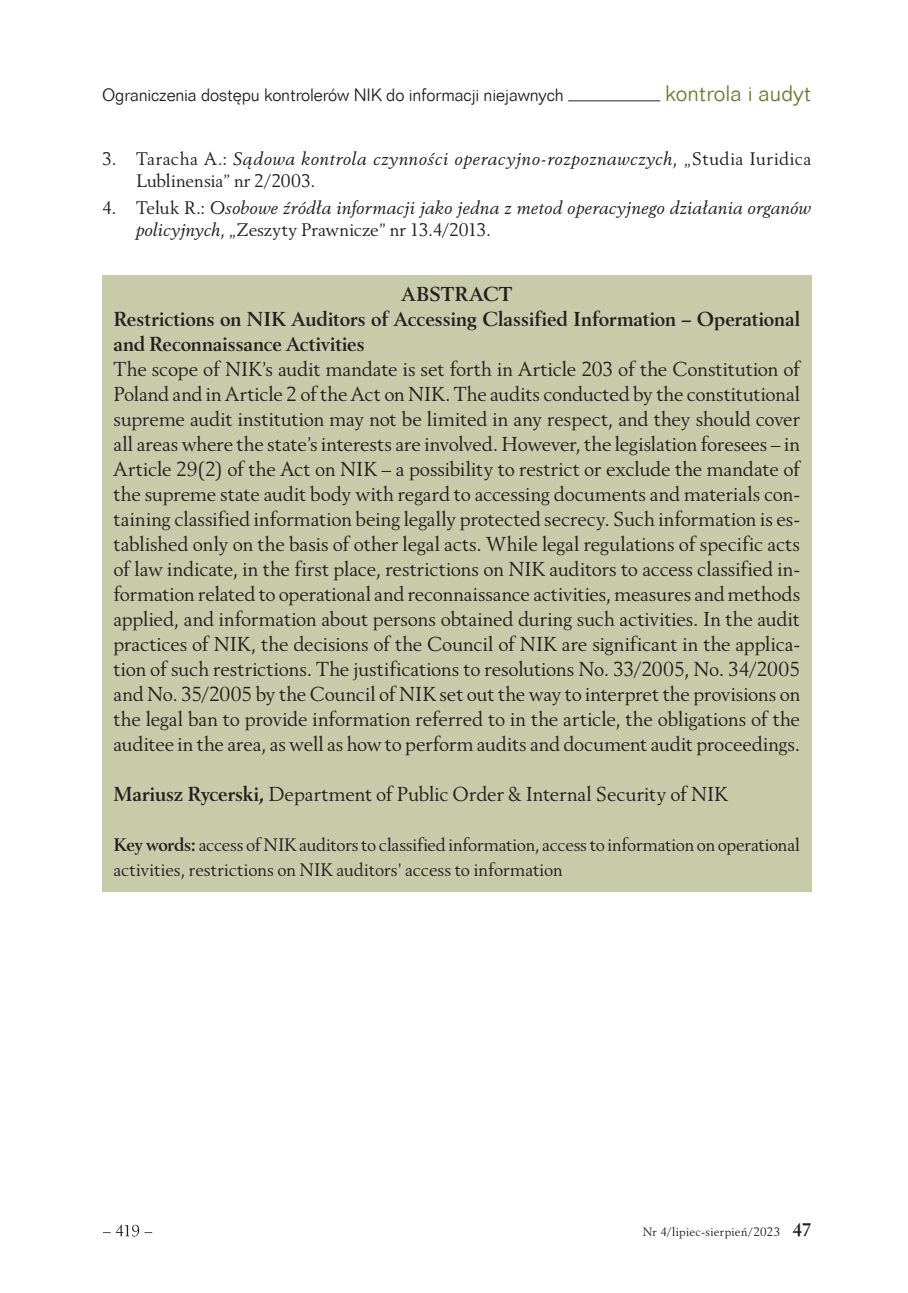
<style>
.page{position:relative;width:908px;height:1293px;background:#fff}
.page>*{position:absolute;margin:0;border:0;box-sizing:border-box;transform-origin:0 0}
.t1{font:300 21.8px "Folio TL";color:#727a34}
.t2{font:20px/25px "Revival 565 BT";letter-spacing:-.005em;color:#231f20;text-align:justify}
.t3{font:700 20px/25px "Revival 565 BT";letter-spacing:-.005em;color:#231f20}
.t4{font:18px/22px "Revival 565 BT";letter-spacing:-.01em;color:#231f20}
.t5{font:italic 18px/22px "Revival 565 BT";color:#231f20}
.t6{font:300 17.4px "Folio TL";letter-spacing:-.01em;color:#231f20}
.t7{font:12px "Revival 565 BT";letter-spacing:.02em;color:#231f20}
.s1{font-style:italic}
.s2{font-style:normal}
.s3{font-weight:700}
.s4{font-weight:700;font-size:18px}
</style>
<div class="page">
<svg style="left:103px;top:1224px;width:49px;height:12px"></svg>
<hr style="left:568px;top:100px;width:92px;height:1px;background:#231f20">
<div style="left:102px;top:275px;width:709px;height:50px;background:#c8cba9"></div>
<div style="left:102px;top:288px;width:709px;height:79px;background:#c8cba9"></div>
<div style="left:102px;top:352px;width:709px;height:423px;background:#c8cba9"></div>
<div style="left:102px;top:773px;width:709px;height:42px;background:#c8cba9"></div>
<div style="left:102px;top:815px;width:709px;height:77px;background:#c8cba9"></div>
<p class="t6" style="left:102px;top:83px;width:463px">Ograniczenia dostępu kontrolerów NIK do informacji niejawnych</p>
<p class="t1" style="left:664px;top:79px;width:148px">kontrola i audyt</p>
<p class="t4" style="left:136px;top:148px;width:676px;text-indent:-34px">3. Taracha A.: <span class="s1">Sądowa kontrola czynności operacyjno-rozpoznawczych</span>, „Studia Iuridica<br>Lublinensia” nr 2/2003.</p>
<p class="t5" style="left:136px;top:198px;width:676px;text-indent:-34px"><span class="s2">4. Teluk R.:</span> Osobowe źródła informacji jako jedna z metod operacyjnego działania organów policyjnych<span class="s2">, „Zeszyty Prawnicze” nr 13.4/2013.</span></p>
<p class="t3" style="left:113px;top:282px;width:688px;text-indent:288px">ABSTRACT<br>Restrictions on NIK Auditors of Accessing Classified Information – Operational and Reconnaissance Activities</p>
<p class="t2" style="left:113px;top:357px;width:688px">The scope of NIK’s audit mandate is set forth in Article 203 of the Constitution of Poland and in Article 2 of the Act on NIK. The audits conducted by the constitutional supreme audit institution may not be limited in any respect, and they should cover all areas where the state’s interests are involved. However, the legislation foresees – in Article 29(2) of the Act on NIK – a possibility to restrict or exclude the mandate of the supreme state audit body with regard to accessing documents and materials con&shy;taining classified information being legally protected secrecy. Such information is es&shy;tablished only on the basis of other legal acts. While legal regulations of specific acts of law indicate, in the first place, restrictions on NIK auditors to access classified in&shy;formation related to operational and reconnaissance activities, measures and methods applied, and information about persons obtained during such activities. In the audit practices of NIK, the decisions of the Council of NIK are significant in the applica&shy;tion of such restrictions. The justifications to resolutions No. 33/2005, No. 34/2005 and No. 35/2005 by the Council of NIK set out the way to interpret the provisions on the legal ban to provide information referred to in the article, the obligations of the auditee in the area, as well as how to perform audits and document audit proceedings.</p>
<p class="t2" style="left:113px;top:782px;width:615px"><span class="s3">Mariusz Rycerski,</span> Department of Public Order &amp; Internal Security of NIK</p>
<p class="t4" style="left:113px;top:832px;width:687px;line-height:25px"><span class="s3">Key words:</span> access of NIK auditors to classified information, access to information on operational activities, restrictions on NIK auditors’ access to information</p>
<p class="t7" style="left:642px;top:1224px;width:170px">Nr 4/lipiec-sierpień/2023 <span class="s4">47</span></p>
</div>
